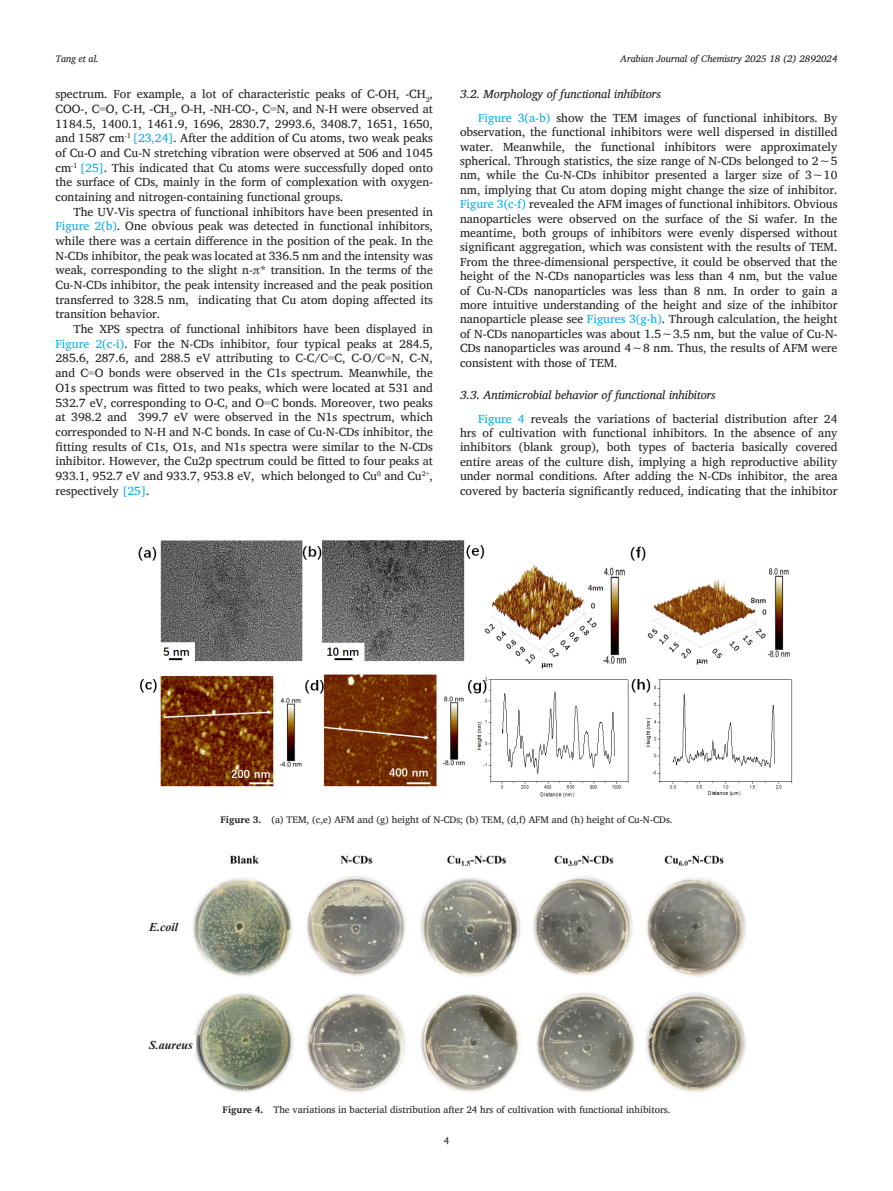
<style>
.page{position:relative;width:893px;height:1191px;background:#fff}
.page>*{position:absolute;margin:0;border:0;box-sizing:border-box;transform-origin:0 0}
.para_first_last{font:12px/14.4px "Charis SIL";color:#231f20;text-align:justify}
.para_first{font:12px/14.7px "Charis SIL";color:#231f20;text-align:justify}
.para_last{font:12px/14.7px "Charis SIL";color:#231f20;text-align:justify}
.para{font:12px/14.7px "Charis SIL";color:#231f20;text-align:justify}
.Head-B{font:italic 12px "Charis SIL";color:#231f20}
.t1{font:italic 700 12px "Times New Roman";color:#231f20}
.float_figure_figure{font:9.75px "Charis SIL";color:#231f20}
.t2{font:italic 9.75px "Charis SIL";color:#231f20}
.s1{font-family:"Times New Roman"}
.s2{color:#00aeef}
.s3{font-weight:700}
</style>
<div class="page">
<img style="left:192px;top:855px;width:554px;height:238px">
<img style="left:138px;top:540px;width:655px;height:258px">
<div style="left:152px;top:1035px;width:44px;height:18px;background:#fff"></div>
<p class="t2" style="left:56px;top:53px;width:45px">Tang et al.</p>
<p class="t2" style="left:621px;top:53px;width:218px">Arabian Journal of Chemistry 2025 18 (2) 2892024</p>
<p class="para_first" style="left:56px;top:87px;width:379px">spectrum. For example, a lot of characteristic peaks of C-OH, -CH<sub>2</sub>, COO-, C<span class="s1">=</span>O, C-H, -CH<sub>3</sub>, O-H, -NH-CO-, C<span class="s1">=</span>N, and N-H were observed at 1184.5, 1400.1, 1461.9, 1696, 2830.7, 2993.6, 3408.7, 1651, 1650, and 1587 cm<sup>-1</sup> <span class="s2">[23,24]</span>. After the addition of Cu atoms, two weak peaks of Cu-O and Cu-N stretching vibration were observed at 506 and 1045 cm<sup>-1</sup> <span class="s2">[25]</span>. This indicated that Cu atoms were successfully doped onto the surface of CDs, mainly in the form of complexation with oxygen&shy;containing and nitrogen-containing functional groups.</p>
<p class="para" style="left:56px;top:204px;width:379px;text-indent:18px">The UV-Vis spectra of functional inhibitors have been presented in <span class="s2">Figure 2(b)</span>. One obvious peak was detected in functional inhibitors, while there was a certain difference in the position of the peak. In the N-CDs inhibitor, the peak was located at 336.5 nm and the intensity was weak, corresponding to the slight n-π* transition. In the terms of the Cu-N-CDs inhibitor, the peak intensity increased and the peak position transferred to 328.5 nm, indicating that Cu atom doping affected its transition behavior.</p>
<p class="para_last" style="left:56px;top:322px;width:379px;text-indent:18px">The XPS spectra of functional inhibitors have been displayed in <span class="s2">Figure 2(c-i)</span>. For the N-CDs inhibitor, four typical peaks at 284.5, 285.6, 287.6, and 288.5 eV attributing to C-C/C<span class="s1">=</span>C, C-O/C<span class="s1">=</span>N, C-N, and C<span class="s1">=</span>O bonds were observed in the C1s spectrum. Meanwhile, the O1s spectrum was fitted to two peaks, which were located at 531 and 532.7 eV, corresponding to O-C, and O<span class="s1">=</span>C bonds. Moreover, two peaks at 398.2 and 399.7 eV were observed in the N1s spectrum, which corresponded to N-H and N-C bonds. In case of Cu-N-CDs inhibitor, the fitting results of C1s, O1s, and N1s spectra were similar to the N-CDs inhibitor. However, the Cu2p spectrum could be fitted to four peaks at 933.1, 952.7 eV and 933.7, 953.8 eV, which belonged to Cu<sup>0</sup> and Cu<sup>2</sup><sup>+</sup>, respectively <span class="s2">[25]</span>.</p>
<p class="Head-B" style="left:460px;top:87px;width:202px">3.2. Morphology of functional inhibitors</p>
<p class="para_first_last" style="left:460px;top:110px;width:379px;text-indent:18px"><span class="s2">Figure 3(a-b)</span> show the TEM images of functional inhibitors. By observation, the functional inhibitors were well dispersed in distilled water. Meanwhile, the functional inhibitors were approximately spherical. Through statistics, the size range of N-CDs belonged to 2∼5 nm, while the Cu-N-CDs inhibitor presented a larger size of 3∼10 nm, implying that Cu atom doping might change the size of inhibitor.<br><span class="s2">Figure 3(c-f)</span> revealed the AFM images of functional inhibitors. Obvious nanoparticles were observed on the surface of the Si wafer. In the meantime, both groups of inhibitors were evenly dispersed without significant aggregation, which was consistent with the results of TEM.<br>From the three-dimensional perspective, it could be observed that the height of the N-CDs nanoparticles was less than 4 nm, but the value of Cu-N-CDs nanoparticles was less than 8 nm. In order to gain a more intuitive understanding of the height and size of the inhibitor nanoparticle please see <span class="s2">Figures 3(g-h)</span>. Through calculation, the height of N-CDs nanoparticles was about 1.5∼3.5 nm, but the value of Cu-N-CDs nanoparticles was around 4∼8 nm. Thus, the results of AFM were consistent with those of TEM.</p>
<p class="Head-B" style="left:460px;top:388px;width:257px">3.3. Antimicrobial behavior of functional inhibitors</p>
<p class="para_first" style="left:460px;top:411px;width:379px;text-indent:18px"><span class="s2">Figure 4</span> reveals the variations of bacterial distribution after 24 hrs of cultivation with functional inhibitors. In the absence of any inhibitors (blank group), both types of bacteria basically covered entire areas of the culture dish, implying a high reproductive ability under normal conditions. After adding the N-CDs inhibitor, the area covered by bacteria significantly reduced, indicating that the inhibitor</p>
<p class="t1" style="left:149px;top:918px;width:31px">E.coil</p>
<p class="float_figure_figure" style="left:220px;top:813px;width:454px"><span class="s3">Figure 3.</span> (a) TEM, (c,e) AFM and (g) height of N-CDs; (b) TEM, (d,f) AFM and (h) height of Cu-N-CDs.</p>
<p class="t1" style="left:149px;top:1036px;width:45px">S.aureus</p>
<p class="float_figure_figure" style="left:223px;top:1103px;width:449px"><span class="s3">Figure 4.</span> The variations in bacterial distribution after 24 hrs of cultivation with functional inhibitors.</p>
<p class="float_figure_figure" style="left:444px;top:1134px;width:7px">4</p>
</div>
